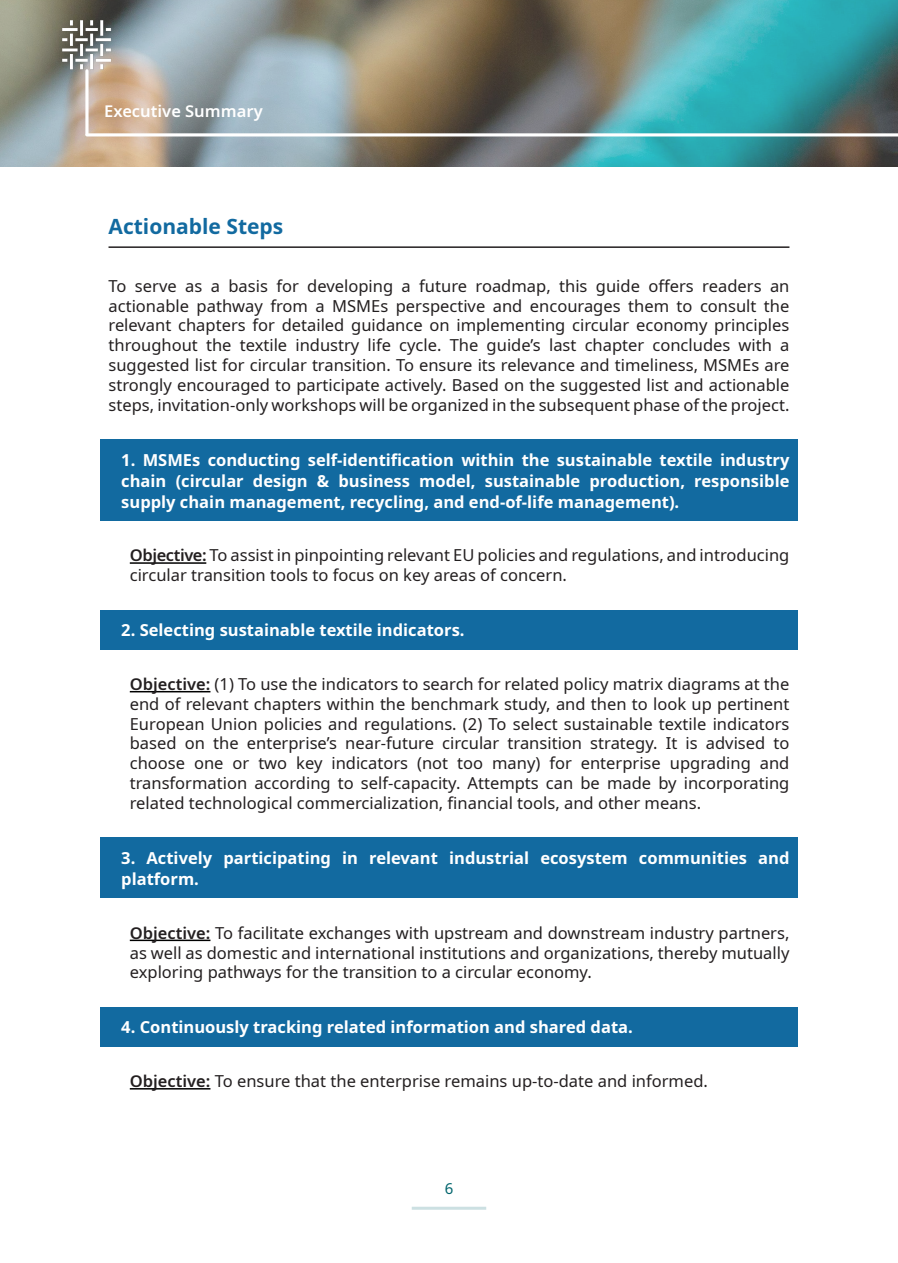
<style>
.page{position:relative;width:898px;height:1263px;background:#fff}
.page>*{position:absolute;margin:0;border:0;box-sizing:border-box;transform-origin:0 0}
.ToC_Section{font:700 21px "Noto Sans";color:#126aa0}
.Body_text{font:16.5px/19.8px "Noto Sans";color:#231f20;text-align:justify}
.ToC_section__shaded{font:700 16.5px/21px "Noto Sans";color:#fff;text-align:justify}
.masthead_titles{font:600 16.5px "Noto Sans";color:#fff}
.t1{font:15px "Noto Sans";color:#00646c}
.s1{font-weight:600}
</style>
<div class="page">
<hr style="left:411px;top:1207px;width:75px;height:3px;background:#cce0e2">
<hr style="left:108px;top:246px;width:681px;height:2px;background:#231f20">
<div style="left:100px;top:439px;width:697px;height:82px;background:#126aa0"></div>
<hr style="left:130px;top:562px;width:76px;height:2px;background:#000">
<div style="left:100px;top:610px;width:697px;height:39px;background:#126aa0"></div>
<hr style="left:130px;top:691px;width:80px;height:1px;background:#000">
<div style="left:100px;top:838px;width:697px;height:60px;background:#126aa0"></div>
<hr style="left:130px;top:939px;width:80px;height:2px;background:#000">
<div style="left:100px;top:1007px;width:697px;height:40px;background:#126aa0"></div>
<hr style="left:130px;top:1088px;width:80px;height:1px;background:#000">
<img style="left:0;top:0;width:897px;height:167px">
<hr style="left:85px;top:71px;width:3px;height:64px;background:#fff">
<img style="left:51px;top:16px;width:73px;height:56px">
<hr style="left:87px;top:133px;width:810px;height:3px;background:#fff">
<p class="masthead_titles" style="left:104px;top:100px;width:160px">Executive Summary</p>
<p class="ToC_Section" style="left:108px;top:211px;width:176px">Actionable Steps</p>
<p class="Body_text" style="left:108px;top:276px;width:682px">To serve as a basis for developing a future roadmap, this guide offers readers an actionable pathway from a MSMEs perspective and encourages them to consult the relevant chapters for detailed guidance on implementing circular economy principles throughout the textile industry life cycle. The guide’s last chapter concludes with a suggested list for circular transition. To ensure its relevance and timeliness, MSMEs are strongly encouraged to participate actively. Based on the suggested list and actionable steps, invitation-only workshops will be organized in the subsequent phase of the project.</p>
<p class="ToC_section__shaded" style="left:121px;top:449px;width:669px">1. MSMEs conducting self-identification within the sustainable textile industry chain (circular design &amp; business model, sustainable production, responsible supply chain management, recycling, and end-of-life management).</p>
<p class="Body_text" style="left:130px;top:546px;width:661px"><span class="s1">Objective:</span> To assist in pinpointing relevant EU policies and regulations, and introducing circular transition tools to focus on key areas of concern.</p>
<p class="ToC_section__shaded" style="left:121px;top:620px;width:344px">2. Selecting sustainable textile indicators.</p>
<p class="Body_text" style="left:130px;top:674px;width:661px"><span class="s1">Objective:</span> (1) To use the indicators to search for related policy matrix diagrams at the end of relevant chapters within the benchmark study, and then to look up pertinent European Union policies and regulations. (2) To select sustainable textile indicators based on the enterprise’s near-future circular transition strategy. It is advised to choose one or two key indicators (not too many) for enterprise upgrading and transformation according to self-capacity. Attempts can be made by incorporating related technological commercialization, financial tools, and other means.</p>
<p class="ToC_section__shaded" style="left:121px;top:848px;width:669px">3. Actively participating in relevant industrial ecosystem communities and platform.</p>
<p class="Body_text" style="left:130px;top:923px;width:661px"><span class="s1">Objective:</span> To facilitate exchanges with upstream and downstream industry partners, as well as domestic and international institutions and organizations, thereby mutually exploring pathways for the transition to a circular economy.</p>
<p class="ToC_section__shaded" style="left:121px;top:1017px;width:513px">4. Continuously tracking related information and shared data.</p>
<p class="Body_text" style="left:130px;top:1072px;width:579px"><span class="s1">Objective:</span> To ensure that the enterprise remains up-to-date and informed.</p>
<p class="t1" style="left:444px;top:1178px;width:10px">6</p>
</div>
